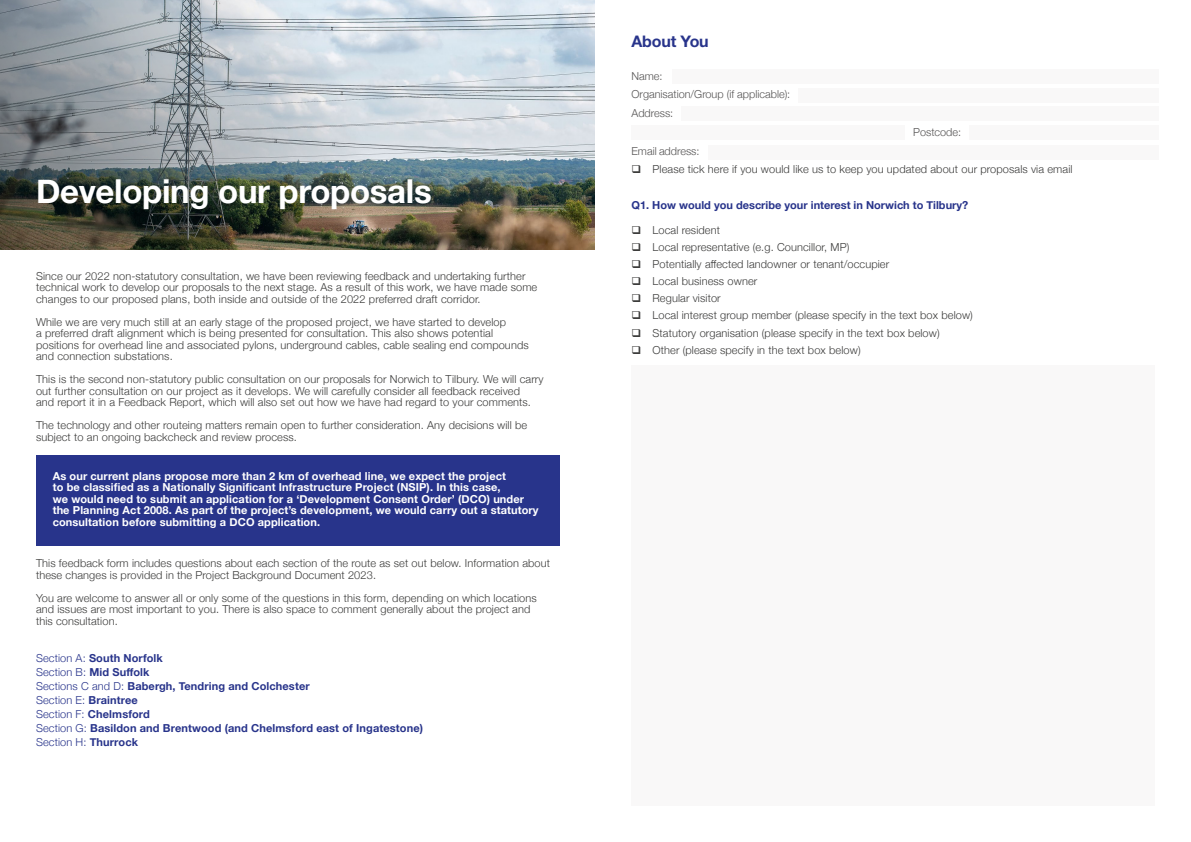
<style>
.page{position:relative;width:1191px;height:842px;background:#fff}
.page>*{position:absolute;margin:0;border:0;box-sizing:border-box;transform-origin:0 0}
.t1{font:700 33px "Helvetica Neue";letter-spacing:-.01em;color:#fff}
.t2{font:700 16px "Helvetica Neue LT Std";letter-spacing:-.01em;color:#28348b}
.t3{font:300 11px/11.5px "Helvetica Neue";letter-spacing:.01em;color:#3c3c3b}
.t4{font:700 11px/11.5px "Helvetica Neue";letter-spacing:.01em;color:#fff}
.t5{font:700 11px/14px "Helvetica Neue";letter-spacing:.01em;color:#28348b}
.t6{font:300 11px/18.9px "Helvetica Neue";color:#555454}
.s1{font-weight:300}
</style>
<div class="page">
<img style="left:0;top:0;width:595px;height:249px">
<div style="left:799px;top:88px;width:360px;height:15px;background:#f9f8f8"></div>
<div style="left:682px;top:107px;width:477px;height:14px;background:#f9f8f8"></div>
<div style="left:631px;top:126px;width:273px;height:14px;background:#f9f8f8"></div>
<div style="left:969px;top:125px;width:190px;height:14px;background:#f9f8f8"></div>
<div style="left:708px;top:145px;width:451px;height:15px;background:#f9f8f8"></div>
<div style="left:672px;top:69px;width:487px;height:14px;background:#f9f8f8"></div>
<div style="left:631px;top:366px;width:524px;height:440px;background:#f9f8f8"></div>
<div style="left:36px;top:455px;width:523px;height:91px;background:#28348b"></div>
<h1 class="t1" style="left:36px;top:166px;width:397px">Developing our proposals</h1>
<p class="t3" style="left:36px;top:269px;width:503px">Since our 2022 non-statutory consultation, we have been reviewing feedback and undertaking further technical work to develop our proposals to the next stage. As a result of this work, we have made some changes to our proposed plans, both inside and outside of the 2022 preferred draft corridor.</p>
<p class="t3" style="left:36px;top:315px;width:494px">While we are very much still at an early stage of the proposed project, we have started to develop<br>a preferred draft alignment which is being presented for consultation. This also shows potential positions for overhead line and associated pylons, underground cables, cable sealing end compounds and connection substations.</p>
<p class="t3" style="left:36px;top:373px;width:509px">This is the second non-statutory public consultation on our proposals for Norwich to Tilbury. We will carry out further consultation on our project as it develops. We will carefully consider all feedback received<br>and report it in a Feedback Report, which will also set out how we have had regard to your comments.</p>
<p class="t3" style="left:36px;top:419px;width:493px">The technology and other routeing matters remain open to further consideration. Any decisions will be subject to an ongoing backcheck and review process.</p>
<p class="t4" style="left:53px;top:470px;width:487px">As our current plans propose more than 2 km of overhead line, we expect the project<br>to be classified as a Nationally Significant Infrastructure Project (NSIP). In this case,<br>we would need to submit an application for a ‘Development Consent Order’ (DCO) under the Planning Act 2008. As part of the project’s development, we would carry out a statutory consultation before submitting a DCO application.</p>
<p class="t3" style="left:36px;top:557px;width:515px">This feedback form includes questions about each section of the route as set out below. Information about these changes is provided in the Project Background Document 2023.</p>
<p class="t3" style="left:36px;top:591px;width:502px">You are welcome to answer all or only some of the questions in this form, depending on which locations and issues are most important to you. There is also space to comment generally about the project and this consultation.</p>
<p class="t5" style="left:36px;top:651px;width:388px"><span class="s1">Section A:</span> South Norfolk<br><span class="s1">Section B:</span> Mid Suffolk<br><span class="s1">Sections C and D:</span> Babergh, Tendring and Colchester<br><span class="s1">Section E:</span> Braintree<br><span class="s1">Section F:</span> Chelmsford<br><span class="s1">Section G:</span> Basildon and Brentwood (and Chelmsford east of Ingatestone)<br><span class="s1">Section H:</span> Thurrock</p>
<h2 class="t2" style="left:631px;top:32px;width:79px">About You</h2>
<p class="t6" style="left:631px;top:65px;width:160px">Name:<br>Organisation/Group (if applicable):<br>Address:</p>
<p class="t6" style="left:913px;top:122px;width:50px">Postcode:</p>
<p class="t6" style="left:631px;top:141px;width:70px">Email address:</p>
<p class="t3" style="left:631px;top:162px;width:442px">❑ Please tick here if you would like us to keep you updated about our proposals via email</p>
<p class="t5" style="left:631px;top:198px;width:338px">Q1. How would you describe your interest in Norwich to Tilbury?</p>
<p class="t3" style="left:631px;top:223px;width:90px">❑ Local resident</p>
<p class="t3" style="left:631px;top:240px;width:219px">❑ Local representative (e.g. Councillor, MP)</p>
<p class="t3" style="left:631px;top:257px;width:259px">❑ Potentially affected landowner or tenant/occupier</p>
<p class="t3" style="left:631px;top:275px;width:127px">❑ Local business owner</p>
<p class="t3" style="left:631px;top:292px;width:91px">❑ Regular visitor</p>
<p class="t3" style="left:631px;top:309px;width:343px">❑ Local interest group member (please specify in the text box below)</p>
<p class="t3" style="left:631px;top:326px;width:310px">❑ Statutory organisation (please specify in the text box below)</p>
<p class="t3" style="left:631px;top:343px;width:231px">❑ Other (please specify in the text box below)</p>
</div>
